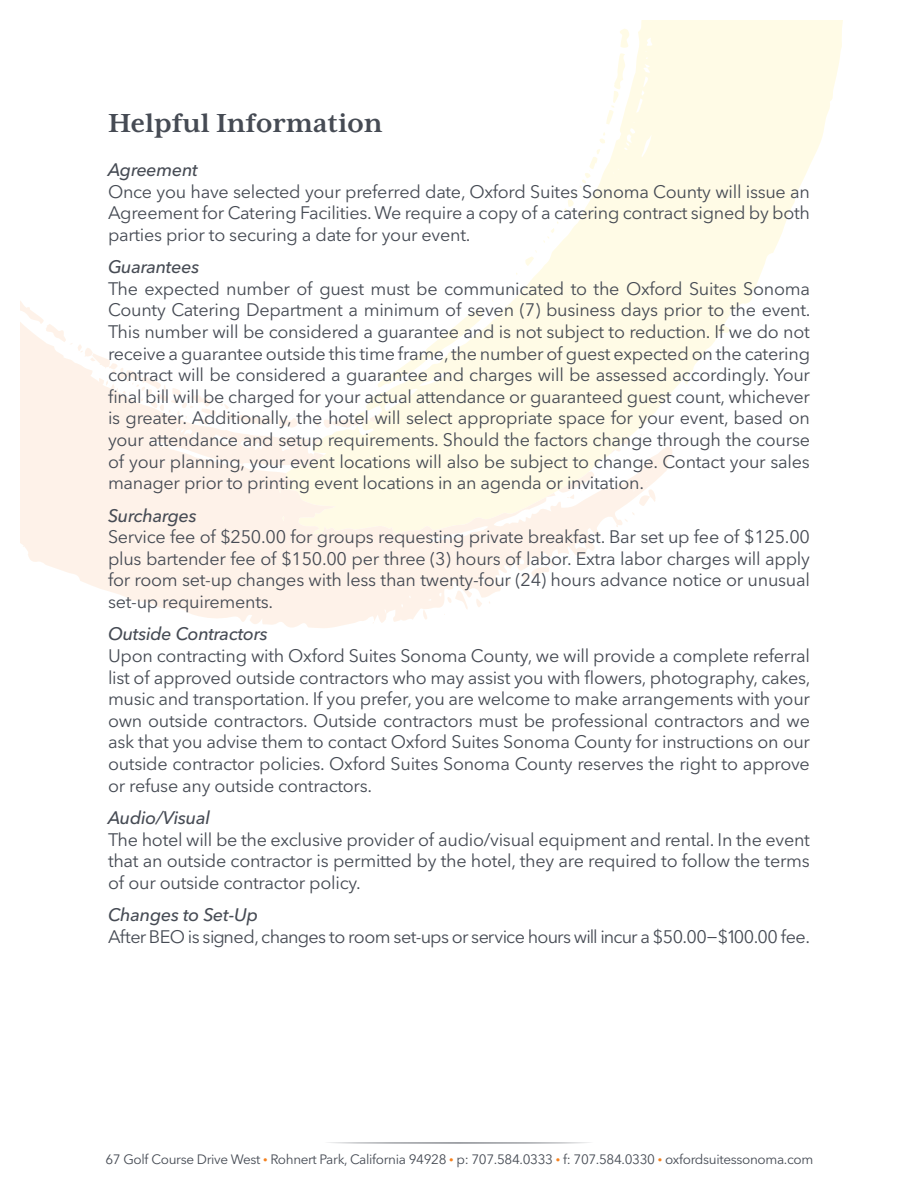
<style>
.page{position:relative;width:918px;height:1188px;background:#fff}
.page>*{position:absolute;margin:0;border:0;box-sizing:border-box;transform-origin:0 0}
.t1{font:700 30px "Mrs Eaves XL Serif OT";color:#464b54}
.t2{font:18px/21.6px "Avenir Next LT Pro";letter-spacing:-.015em;color:#464b54;text-align:justify}
.t3{font:italic 500 18px "Avenir Next LT Pro";letter-spacing:-.015em;color:#464b54}
.t4{font:13.5px "Avenir Next LT Pro";letter-spacing:-.025em;color:#464b54}
.s1{font-size:9px;color:#f58220}
</style>
<div class="page">
<svg style="left:672px;top:20px;width:171px;height:371px;fill:#fffbe6"></svg>
<svg style="left:20px;top:20px;width:652px;height:608px"></svg>
<svg style="left:625px;top:512px;width:10px;height:10px"></svg>
<svg style="left:560px;top:569px;width:3px;height:9px"></svg>
<svg style="left:423px;top:609px;width:5px;height:11px"></svg>
<svg style="left:639px;top:489px;width:17px;height:17px"></svg>
<svg style="left:20px;top:299px;width:278px;height:130px"></svg>
<svg style="left:328px;top:1142px;width:262px;height:1px"></svg>
<h1 class="t1" style="left:108px;top:108px;width:276px">Helpful Information</h1>
<p class="t3" style="left:108px;top:159px;width:91px">Agreement</p>
<p class="t2" style="left:108px;top:181px;width:704px">Once you have selected your preferred date, Oxford Suites Sonoma County will issue an Agreement for Catering Facilities. We require a copy of a catering contract signed by both parties prior to securing a date for your event.</p>
<p class="t3" style="left:108px;top:256px;width:93px">Guarantees</p>
<p class="t2" style="left:108px;top:278px;width:704px">The expected number of guest must be communicated to the Oxford Suites Sonoma County Catering Department a minimum of seven (7) business days prior to the event.<br>This number will be considered a guarantee and is not subject to reduction. If we do not receive a guarantee outside this time frame, the number of guest expected on the catering contract will be considered a guarantee and charges will be assessed accordingly. Your final bill will be charged for your actual attendance or guaranteed guest count, whichever is greater. Additionally, the hotel will select appropriate space for your event, based on your attendance and setup requirements. Should the factors change through the course of your planning, your event locations will also be subject to change. Contact your sales manager prior to printing event locations in an agenda or invitation.</p>
<p class="t3" style="left:108px;top:505px;width:90px">Surcharges</p>
<p class="t2" style="left:108px;top:526px;width:704px">Service fee of $250.00 for groups requesting private breakfast. Bar set up fee of $125.00 plus bartender fee of $150.00 per three (3) hours of labor. Extra labor charges will apply for room set-up changes with less than twenty-four (24) hours advance notice or unusual set-up requirements.</p>
<p class="t3" style="left:108px;top:623px;width:161px">Outside Contractors</p>
<p class="t2" style="left:108px;top:645px;width:704px">Upon contracting with Oxford Suites Sonoma County, we will provide a complete referral list of approved outside contractors who may assist you with flowers, photography, cakes, music and transportation. If you prefer, you are welcome to make arrangements with your own outside contractors. Outside contractors must be professional contractors and we ask that you advise them to contact Oxford Suites Sonoma County for instructions on our outside contractor policies. Oxford Suites Sonoma County reserves the right to approve or refuse any outside contractors.</p>
<p class="t3" style="left:108px;top:807px;width:104px">Audio/Visual</p>
<p class="t2" style="left:108px;top:829px;width:704px">The hotel will be the exclusive provider of audio/visual equipment and rental. In the event that an outside contractor is permitted by the hotel, they are required to follow the terms of our outside contractor policy.</p>
<p class="t3" style="left:108px;top:904px;width:152px">Changes to Set-Up</p>
<p class="t2" style="left:108px;top:926px;width:704px">After BEO is signed, changes to room set-ups or service hours will incur a $50.00−$100.00 fee.</p>
<p class="t4" style="left:105px;top:1151px;width:709px">67 Golf Course Drive West <span class="s1">•</span> Rohnert Park, California 94928 <span class="s1">•</span> p: 707.584.0333 <span class="s1">•</span> f: 707.584.0330 <span class="s1">•</span> oxfordsuitessonoma.com</p>
</div>
